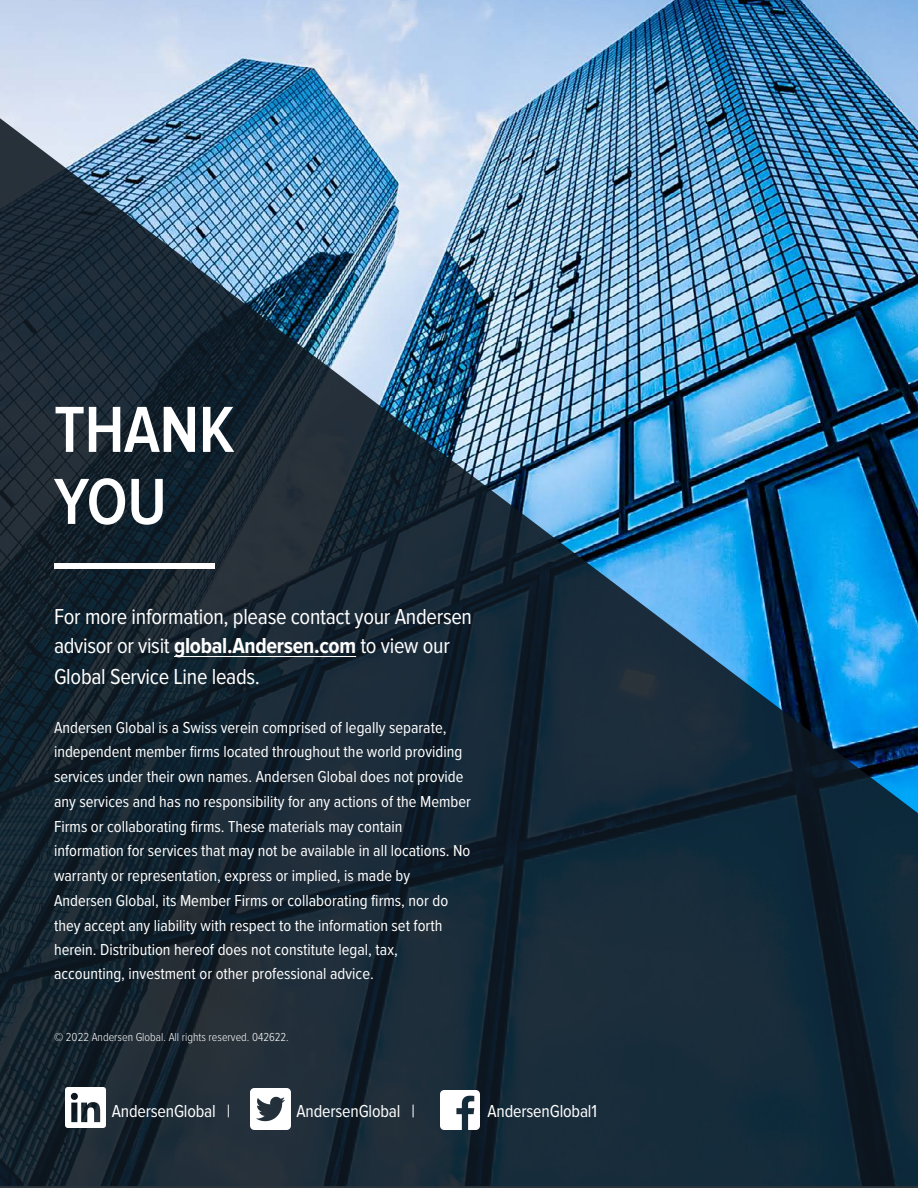
<style>
.page{position:relative;width:918px;height:1188px;background:#fff}
.page>*{position:absolute;margin:0;border:0;box-sizing:border-box;transform-origin:0 0}
.t1{font:600 67.5px/72px "Proxima Nova Cond";letter-spacing:-.01em;color:#fff}
.t2{font:22.5px/30px "Proxima Nova Cond";letter-spacing:-.015em;color:#fff}
.t3{font:18px "Proxima Nova Cond";letter-spacing:-.01em;color:#fff}
.t4{font:16.5px/24.6px "Proxima Nova Cond";color:#fff}
.t5{font:300 12px "Proxima Nova Cond";color:#fff}
.s1{font-weight:700}
</style>
<div class="page">
<img style="left:0;top:0;width:918px;height:108px">
<img style="left:0;top:108px;width:918px;height:1080px">
<div style="left:54px;top:563px;width:160px;height:6px;background:#fff"></div>
<img style="left:66px;top:1088px;width:39px;height:39px">
<img style="left:440px;top:1090px;width:40px;height:39px">
<img style="left:250px;top:1089px;width:40px;height:40px">
<hr style="left:174px;top:656px;width:182px;height:1px;background:#fff">
<h1 class="t1" style="left:54px;top:395px;width:182px">THANK<br>YOU</h1>
<h2 class="t2" style="left:54px;top:602px;width:420px">For more information, please contact your Andersen advisor or visit <span class="s1">global.Andersen.com</span> to view our<br>Global Service Line leads.</h2>
<p class="t4" style="left:54px;top:714px;width:418px">Andersen Global is a Swiss verein comprised of legally separate, independent member firms located throughout the world providing services under their own names. Andersen Global does not provide any services and has no responsibility for any actions of the Member Firms or collaborating firms. These materials may contain information for services that may not be available in all locations. No warranty or representation, express or implied, is made by Andersen Global, its Member Firms or collaborating firms, nor do they accept any liability with respect to the information set forth herein. Distribution hereof does not constitute legal, tax, accounting, investment or other professional advice.</p>
<p class="t5" style="left:54px;top:1032px;width:236px">© 2022 Andersen Global. All rights reserved. 042622.</p>
<p class="t3" style="left:112px;top:1101px;width:120px">AndersenGlobal |</p>
<p class="t3" style="left:297px;top:1101px;width:120px">AndersenGlobal |</p>
<p class="t3" style="left:488px;top:1101px;width:111px">AndersenGlobal1</p>
</div>
